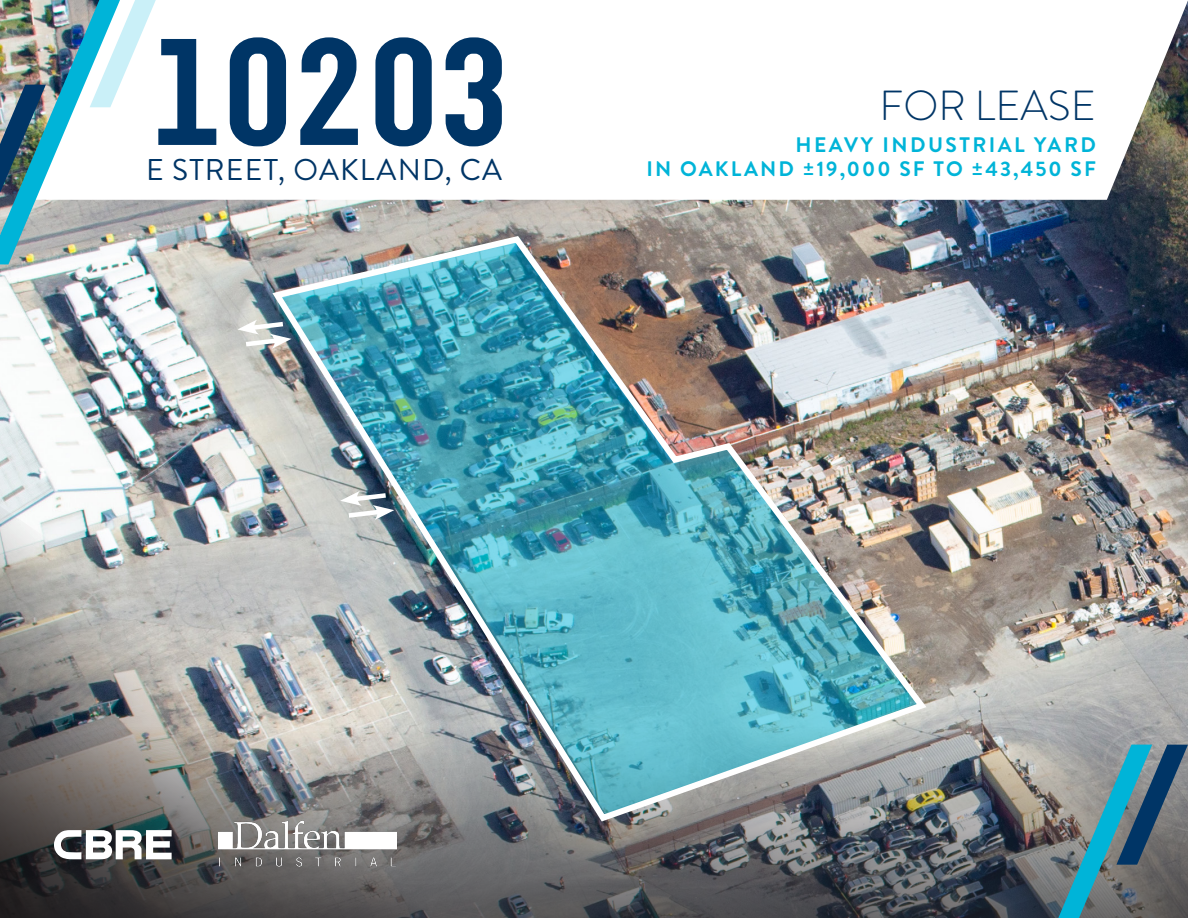
<style>
.page{position:relative;width:1188px;height:918px;background:#fff}
.page>*{position:absolute;margin:0;border:0;box-sizing:border-box;transform-origin:0 0}
.t1{font:700 142.8px "BC Sklonar";letter-spacing:-.04em;color:#003566}
.t2{font:300 42px "Brandon Grotesque";color:#003566}
.t3{font:30px "Brandon Grotesque";letter-spacing:.04em;color:#003566}
.t4{font:700 21px/24px "Brandon Grotesque";letter-spacing:.1em;color:#00b4d8;text-align:right}
</style>
<div class="page">
<img style="left:0;top:200px;width:1188px;height:527px">
<img style="left:0;top:497px;width:269px;height:230px">
<img style="left:0;top:727px;width:1188px;height:191px">
<svg style="left:156px;top:1px;width:1032px;height:199px"></svg>
<svg style="left:54px;top:830px;width:118px;height:29px"></svg>
<img style="left:0;top:0;width:156px;height:264px">
<svg style="left:1058px;top:745px;width:130px;height:173px;background:#5d7e88"></svg>
<img style="left:269px;top:233px;width:662px;height:592px">
<img style="left:218px;top:818px;width:179px;height:54px">
<svg style="left:340px;top:490px;width:54px;height:31px"></svg>
<svg style="left:237px;top:319px;width:55px;height:30px"></svg>
<p class="t1" style="left:146px;top:2px;width:371px">10203</p>
<p class="t3" style="left:146px;top:149px;width:358px">E STREET, OAKLAND, CA</p>
<p class="t2" style="left:879px;top:77px;width:218px">FOR LEASE</p>
<p class="t4" style="left:646px;top:133px;width:451px">HEAVY INDUSTRIAL YARD<br>IN OAKLAND ±19,000 SF TO ±43,450 SF</p>
</div>
